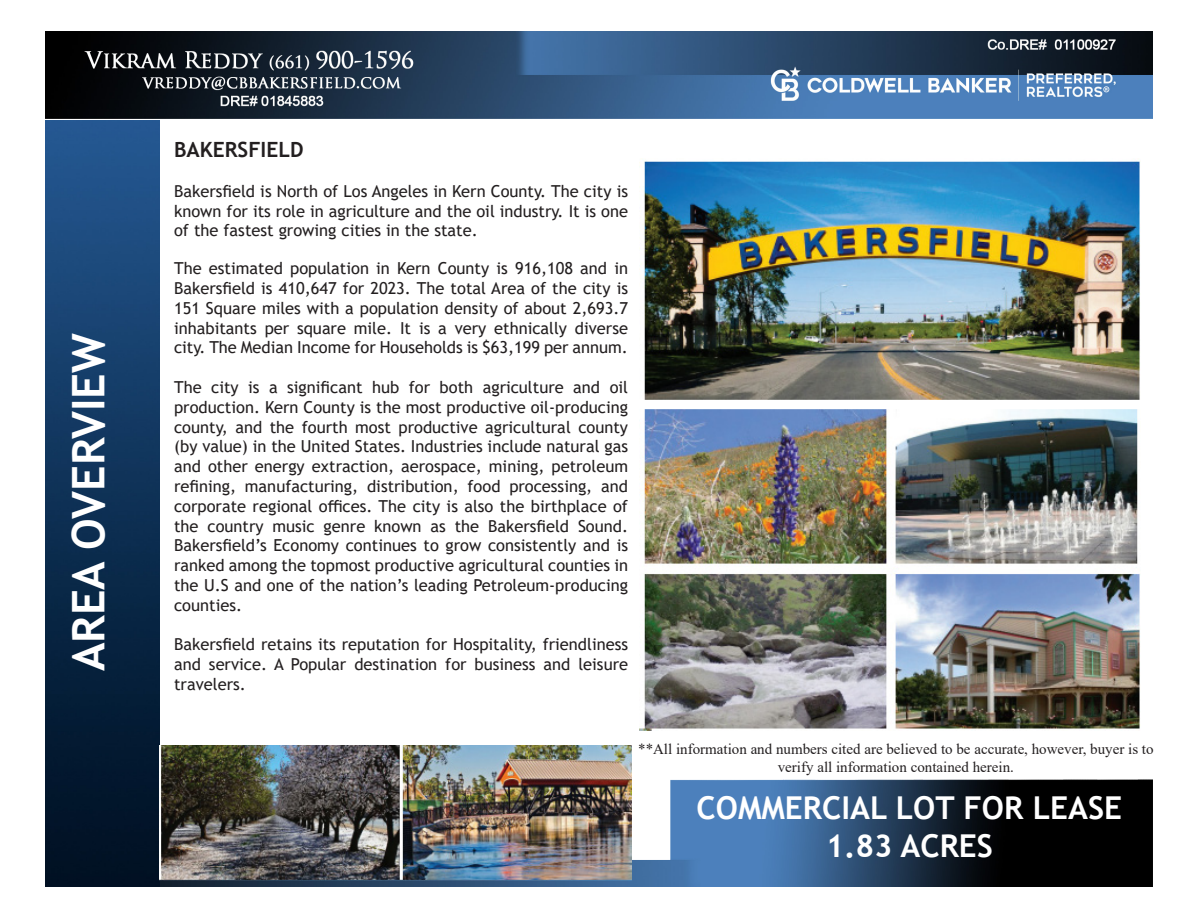
<style>
.page{position:relative;width:1188px;height:918px;background:#fff}
.page>*{position:absolute;margin:0;border:0;box-sizing:border-box;transform-origin:0 0}
.t1{font:700 45px "Trebuchet MS";color:#fff}
.t2{font:700 31.5px/37.8px "Trebuchet MS";color:#fff;text-align:center}
.t3{font:700 21px "Trebuchet MS";color:#231f20}
.t4{font:16.5px/19.8px "Trebuchet MS";color:#231f20;text-align:justify}
.t5{font:15px/18px "Times New Roman";color:#231f20;text-align:center}
</style>
<div class="page">
<img style="left:45px;top:31px;width:1107px;height:856px">
<img style="left:45px;top:121px;width:115px;height:766px">
<img style="left:639px;top:152px;width:504px;height:578px">
<img style="left:160px;top:745px;width:471px;height:136px">
<p class="t1" style="left:60px;top:671px;width:340px;rotate:-90deg">AREA OVERVIEW</p>
<p class="t3" style="left:174px;top:137px;width:131px">BAKERSFIELD</p>
<p class="t4" style="left:174px;top:181px;width:455px">Bakersfield is North of Los Angeles in Kern County. The city is known for its role in agriculture and the oil industry. It is one of the fastest growing cities in the state.</p>
<p class="t4" style="left:174px;top:258px;width:455px">The estimated population in Kern County is 916,108 and in Bakersfield is 410,647 for 2023. The total Area of the city is 151 Square miles with a population density of about 2,693.7 inhabitants per square mile. It is a very ethnically diverse city. The Median Income for Households is $63,199 per annum.</p>
<p class="t4" style="left:174px;top:377px;width:455px">The city is a significant hub for both agriculture and oil production. Kern County is the most productive oil-producing county, and the fourth most productive agricultural county (by value) in the United States. Industries include natural gas and other energy extraction, aerospace, mining, petroleum refining, manufacturing, distribution, food processing, and corporate regional offices. The city is also the birthplace of the country music genre known as the Bakersfield Sound.<br>Bakersfield’s Economy continues to grow consistently and is ranked among the topmost productive agricultural counties in the U.S and one of the nation’s leading Petroleum-producing counties.</p>
<p class="t4" style="left:174px;top:635px;width:455px">Bakersfield retains its reputation for Hospitality, friendliness and service. A Popular destination for business and leisure travelers.</p>
<p class="t5" style="left:638px;top:740px;width:517px">**All information and numbers cited are believed to be accurate, however, buyer is to verify all information contained herein.</p>
<h2 class="t2" style="left:697px;top:789px;width:427px">COMMERCIAL LOT FOR LEASE<br>1.83 ACRES</h2>
</div>
